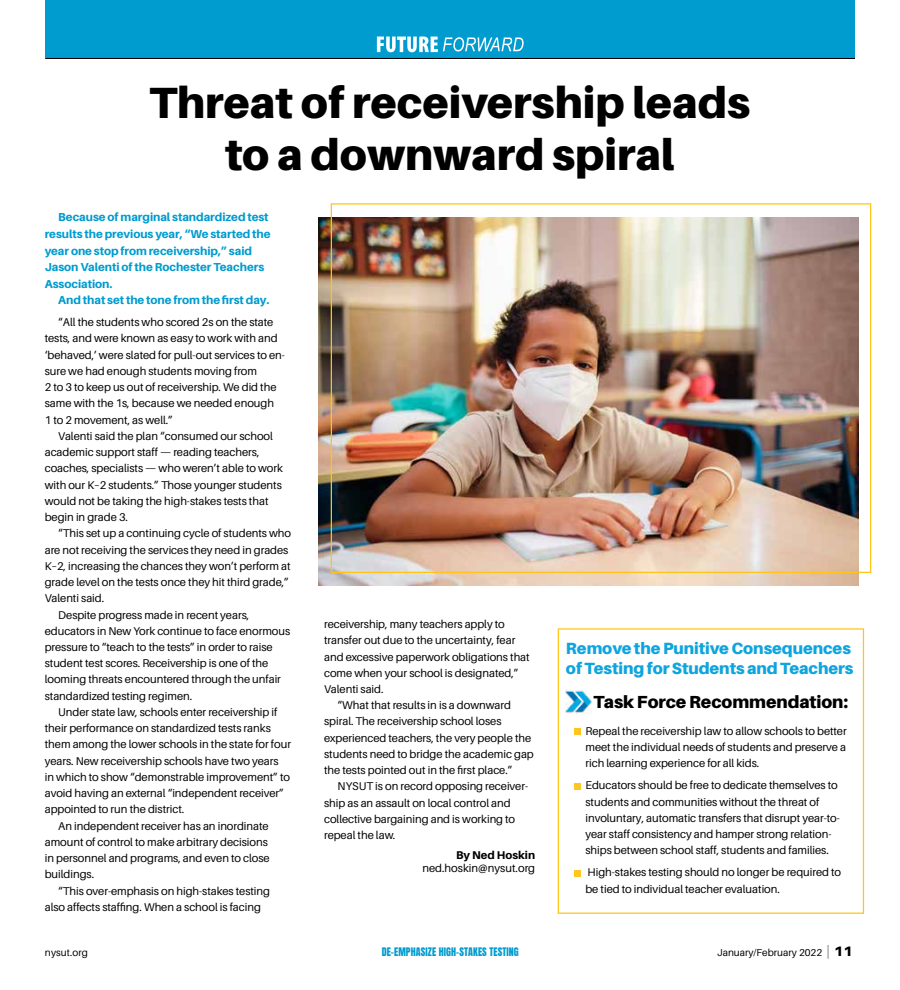
<style>
.page{position:relative;width:900px;height:990px;background:#fff}
.page>*{position:absolute;margin:0;border:0;box-sizing:border-box;transform-origin:0 0}
.t1{font:900 43.75px/51.2px "Aileron";color:#000;text-align:center}
.t2{font:900 17.5px "Aileron";letter-spacing:-.005em;color:#000}
.t3{font:900 16.25px/20px "Aileron";letter-spacing:-.005em;color:#0ea5df}
.t4{font:800 11.5px/16.5px "Aileron";letter-spacing:-.005em;color:#009ccf}
.t5{font:11.25px/16.2px "Aileron";letter-spacing:-.005em;color:#000}
.t6{font:800 11.25px "Aileron";color:#000}
.t7{font:10px "Aileron";color:#000}
.t8{font:10px "Anton";letter-spacing:.01em;color:#009ccf}
.s1{font-weight:100;font-size:13.75px}
.s2{font-weight:900;font-size:13.75px}
</style>
<div class="page">
<img style="left:319px;top:217px;width:539px;height:369px">
<div style="left:558px;top:628px;width:306px;height:286px;border:1px solid #ffc415"></div>
<img style="left:566px;top:690px;width:26px;height:24px">
<svg style="left:575px;top:729px;width:6px;height:6px"></svg>
<svg style="left:575px;top:783px;width:6px;height:6px"></svg>
<svg style="left:575px;top:870px;width:6px;height:6px"></svg>
<div style="left:45px;top:0;width:810px;height:58px;background:#009ccf"></div>
<hr style="left:45px;top:58px;width:810px;height:1px;background:#000">
<svg style="left:377px;top:36px;width:147px;height:16px"></svg>
<h1 class="t1" style="left:149px;top:77px;width:602px">Threat of receivership leads to a downward spiral</h1>
<p class="t4" style="left:45px;top:209px;width:227px;text-indent:14px">Because of marginal standardized test results the previous year, “We started the year one stop from receivership,” said Jason Valenti of the Rochester Teachers Association.</p>
<p class="t4" style="left:58px;top:292px;width:213px">And that set the tone from the first day.</p>
<p class="t5" style="left:45px;top:314px;width:242px;text-indent:14px">“All the students who scored 2s on the state tests, and were known as easy to work with and ‘behaved,’ were slated for pull-out services to en&shy;sure we had enough students moving from<br>2 to 3 to keep us out of receivership. We did the same with the 1s, because we needed enough<br>1 to 2 movement, as well.”</p>
<p class="t5" style="left:45px;top:428px;width:240px;text-indent:13px">Valenti said the plan “consumed our school academic support staff — reading teachers, coaches, specialists — who weren’t able to work with our K–2 students.” Those younger students would not be taking the high-stakes tests that begin in grade 3.</p>
<p class="t5" style="left:58px;top:525px;width:234px">“This set up a continuing cycle of students who</p>
<p class="t5" style="left:45px;top:542px;width:245px">are not receiving the services they need in grades</p>
<p class="t5" style="left:45px;top:558px;width:247px">K–2, increasing the chances they won’t perform at</p>
<p class="t5" style="left:45px;top:574px;width:246px">grade level on the tests once they hit third grade,”</p>
<p class="t5" style="left:45px;top:590px;width:61px">Valenti said.</p>
<p class="t5" style="left:58px;top:607px;width:193px">Despite progress made in recent years,</p>
<p class="t5" style="left:45px;top:623px;width:247px">educators in New York continue to face enormous</p>
<p class="t5" style="left:45px;top:639px;width:230px">pressure to “teach to the tests” in order to raise</p>
<p class="t5" style="left:45px;top:655px;width:225px">student test scores. Receivership is one of the</p>
<p class="t5" style="left:45px;top:672px;width:238px">looming threats encountered through the unfair</p>
<p class="t5" style="left:45px;top:688px;width:149px">standardized testing regimen.</p>
<p class="t5" style="left:58px;top:704px;width:221px">Under state law, schools enter receivership if</p>
<p class="t5" style="left:45px;top:720px;width:228px">their performance on standardized tests ranks</p>
<p class="t5" style="left:45px;top:737px;width:248px">them among the lower schools in the state for four</p>
<p class="t5" style="left:45px;top:753px;width:235px">years. New receivership schools have two years</p>
<p class="t5" style="left:45px;top:769px;width:247px">in which to show “demonstrable improvement” to</p>
<p class="t5" style="left:45px;top:785px;width:241px">avoid having an external “independent receiver”</p>
<p class="t5" style="left:45px;top:802px;width:141px">appointed to run the district.</p>
<p class="t5" style="left:58px;top:818px;width:212px">An independent receiver has an inordinate</p>
<p class="t5" style="left:45px;top:834px;width:225px">amount of control to make arbitrary decisions</p>
<p class="t5" style="left:45px;top:850px;width:226px">in personnel and programs, and even to close</p>
<p class="t5" style="left:45px;top:867px;width:51px">buildings.</p>
<p class="t5" style="left:58px;top:883px;width:213px">“This over-emphasis on high-stakes testing</p>
<p class="t5" style="left:45px;top:899px;width:218px">also affects staffing. When a school is facing</p>
<p class="t5" style="left:324px;top:616px;width:182px">receivership, many teachers apply to</p>
<p class="t5" style="left:324px;top:632px;width:193px">transfer out due to the uncertainty, fear</p>
<p class="t5" style="left:324px;top:649px;width:207px">and excessive paperwork obligations that</p>
<p class="t5" style="left:324px;top:665px;width:196px">come when your school is designated,”</p>
<p class="t5" style="left:324px;top:681px;width:61px">Valenti said.</p>
<p class="t5" style="left:338px;top:697px;width:175px">“What that results in is a downward</p>
<p class="t5" style="left:324px;top:714px;width:179px">spiral. The receivership school loses</p>
<p class="t5" style="left:324px;top:730px;width:209px">experienced teachers, the very people the</p>
<p class="t5" style="left:324px;top:746px;width:211px">students need to bridge the academic gap</p>
<p class="t5" style="left:324px;top:762px;width:190px">the tests pointed out in the first place.”</p>
<p class="t5" style="left:338px;top:779px;width:192px">NYSUT is on record opposing receiver-</p>
<p class="t5" style="left:324px;top:795px;width:188px">ship as an assault on local control and</p>
<p class="t5" style="left:324px;top:811px;width:193px">collective bargaining and is working to</p>
<p class="t5" style="left:324px;top:827px;width:73px">repeal the law.</p>
<p class="t6" style="left:456px;top:848px;width:81px">By Ned Hoskin</p>
<p class="t5" style="left:422px;top:860px;width:114px">ned.hoskin@nysut.org</p>
<h3 class="t3" style="left:566px;top:638px;width:289px">Remove the Punitive Consequences of Testing for Students and Teachers</h3>
<h2 class="t2" style="left:594px;top:691px;width:256px">Task Force Recommendation:</h2>
<p class="t5" style="left:585px;top:723px;width:263px;text-align:justify">Repeal the receivership law to allow schools to better meet the individual needs of students and preserve a rich learning experience for all kids.</p>
<p class="t5" style="left:585px;top:777px;width:256px">Educators should be free to dedicate themselves to students and communities without the threat of involuntary, automatic transfers that disrupt year-to&shy;year staff consistency and hamper strong relation&shy;ships between school staff, students and families.</p>
<p class="t5" style="left:585px;top:864px;width:257px">High-stakes testing should no longer be required to be tied to individual teacher evaluation.</p>
<p class="t7" style="left:45px;top:947px;width:44px">nysut.org</p>
<p class="t8" style="left:382px;top:947px;width:139px">DE-EMPHASIZE HIGH-STAKES TESTING</p>
<p class="t7" style="left:717px;top:947px;width:137px">January/February 2022 <span class="s1">|</span> <span class="s2">11</span></p>
</div>
